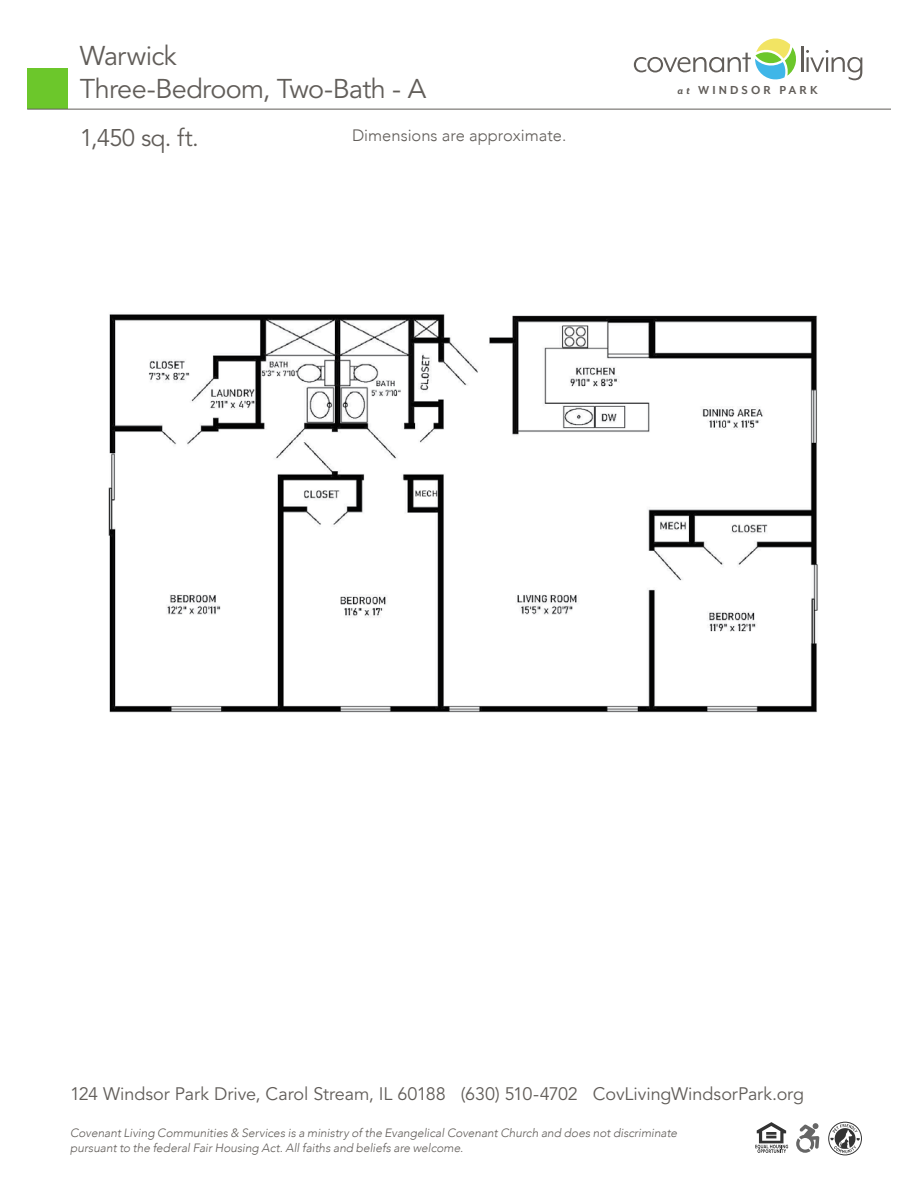
<style>
.page{position:relative;width:918px;height:1188px;background:#fff}
.page>*{position:absolute;margin:0;border:0;box-sizing:border-box;transform-origin:0 0}
.t1{font:27px "Avenir LT Std";letter-spacing:-.025em;color:#615d59}
.t2{font:24px "Avenir LT Std";letter-spacing:-.02em;color:#615d59}
.t3{font:18px "Avenir LT Std";letter-spacing:-.005em;color:#615d59}
.t4{font:300 16.5px "Avenir";color:#615d59}
.t5{font:700 13.35px "Mr Eaves Mod OT";letter-spacing:.24em;color:#615d59;scale:.96 1}
.t6{font:italic 300 12px/15px "Avenir";letter-spacing:-.005em;color:#615d59}
.s1{font-family:"Mr Eaves San OT";font-style:italic}
</style>
<div class="page">
<div style="left:27px;top:69px;width:41px;height:40px;background:#6cc72b"></div>
<svg style="left:634px;top:38px;width:162px;height:42px"></svg>
<hr style="left:801px;top:47px;width:2px;height:25px;background:#615d59">
<svg style="left:806px;top:50px;width:56px;height:30px"></svg>
<hr style="left:27px;top:109px;width:864px;height:1px;background:#615d59">
<div style="left:828px;top:1122px;width:34px;height:33px;border:1px solid #000;border-radius:50%"></div>
<svg style="left:830px;top:1124px;width:30px;height:29px"></svg>
<svg style="left:796px;top:1123px;width:23px;height:30px"></svg>
<svg style="left:755px;top:1122px;width:33px;height:31px"></svg>
<img style="left:108px;top:314px;width:710px;height:399px">
<p class="t1" style="left:80px;top:40px;width:99px">Warwick</p>
<p class="t1" style="left:80px;top:73px;width:348px">Three-Bedroom, Two-Bath - A</p>
<p class="t2" style="left:80px;top:124px;width:120px">1,450 sq. ft.</p>
<h3 class="t4" style="left:352px;top:126px;width:216px">Dimensions are approximate.</h3>
<p class="t5" style="left:677px;top:83px;width:148px"><span class="s1">at</span> WINDSOR PARK</p>
<h3 class="t3" style="left:70px;top:1083px;width:735px">124 Windsor Park Drive, Carol Stream, IL 60188 (630) 510-4702 CovLivingWindsorPark.org</h3>
<p class="t6" style="left:70px;top:1125px;width:609px">Covenant Living Communities &amp; Services is a ministry of the Evangelical Covenant Church and does not discriminate pursuant to the federal Fair Housing Act. All faiths and beliefs are welcome.</p>
</div>
